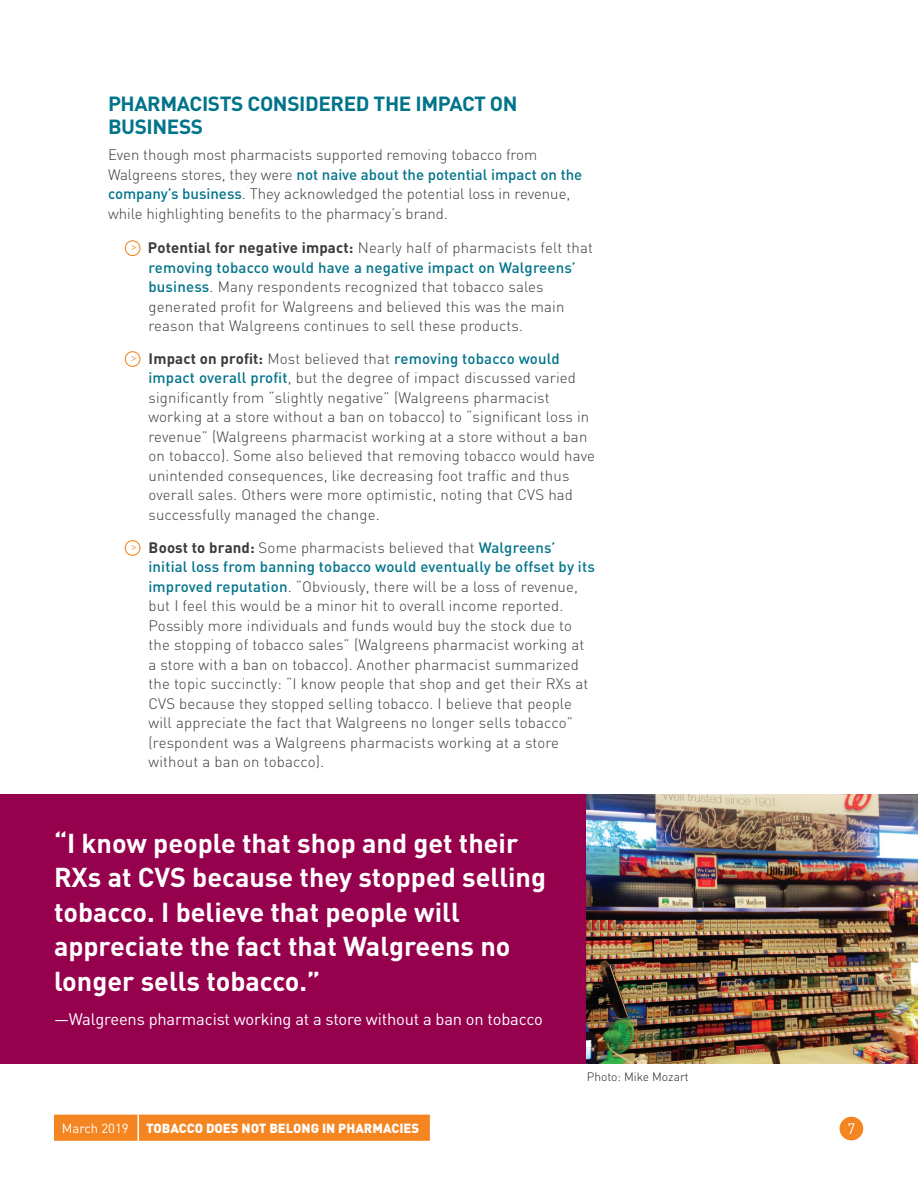
<style>
.page{position:relative;width:918px;height:1188px;background:#fff}
.page>*{position:absolute;margin:0;border:0;box-sizing:border-box;transform-origin:0 0}
.Callout{font:700 27px/34.5px "DIN";color:#fff}
.t1{font:700 20.25px/22.5px "DIN";letter-spacing:-.02em;color:#00748a}
.Callout-2{font:16.5px "DIN";letter-spacing:-.01em;color:#fff}
.Body{font:300 15px/19.5px "DIN";letter-spacing:.01em;color:#3c3a3b}
.t2{font:15px "DIN";color:#fff}
.t3{font:900 13.05px "DIN";color:#fff}
.t4{font:13.05px "DIN";color:#fff}
.t5{font:300 12px "DIN";color:#231f20}
.t6{font:700 9.6px "Minion Pro";color:#f58520}
.s1{font-weight:500;color:#00748a}
.s2{font-weight:700}
</style>
<div class="page">
<div style="left:840px;top:1117px;width:23px;height:23px;background:#f58520;border-radius:50%"></div>
<div style="left:54px;top:1115px;width:376px;height:26px;background:#f58520"></div>
<hr style="left:137px;top:1115px;width:2px;height:26px;background:#fff">
<div style="left:125px;top:240px;width:16px;height:16px;border:1px solid #f58520;border-radius:50%"></div>
<div style="left:125px;top:351px;width:16px;height:16px;border:1px solid #f58520;border-radius:50%"></div>
<div style="left:125px;top:540px;width:16px;height:16px;border:1px solid #f58520;border-radius:50%"></div>
<div style="left:0;top:794px;width:918px;height:270px;background:#96014d"></div>
<img style="left:587px;top:794px;width:331px;height:270px">
<h2 class="t1" style="left:108px;top:92px;width:411px">PHARMACISTS CONSIDERED THE IMPACT ON<br>BUSINESS</h2>
<p class="Body" style="left:108px;top:145px;width:476px">Even though most pharmacists supported removing tobacco from Walgreens stores, they were <span class="s1">not naive about the potential impact on the company’s business</span>. They acknowledged the potential loss in revenue, while highlighting benefits to the pharmacy’s brand.</p>
<p class="t6" style="left:131px;top:241px;width:7px">&gt;</p>
<p class="Body" style="left:148px;top:238px;width:447px"><span class="s2">Potential for negative impact:</span> Nearly half of pharmacists felt that <span class="s1">removing tobacco would have a negative impact on Walgreens’ business</span>. Many respondents recognized that tobacco sales generated profit for Walgreens and believed this was the main reason that Walgreens continues to sell these products.</p>
<p class="t6" style="left:131px;top:352px;width:7px">&gt;</p>
<p class="Body" style="left:148px;top:349px;width:448px"><span class="s2">Impact on profit:</span> Most believed that <span class="s1">removing tobacco would impact overall profit</span>, but the degree of impact discussed varied significantly from “slightly negative” (Walgreens pharmacist working at a store without a ban on tobacco) to “significant loss in revenue” (Walgreens pharmacist working at a store without a ban on tobacco). Some also believed that removing tobacco would have unintended consequences, like decreasing foot traffic and thus overall sales. Others were more optimistic, noting that CVS had successfully managed the change.</p>
<p class="t6" style="left:131px;top:540px;width:7px">&gt;</p>
<p class="Body" style="left:148px;top:538px;width:448px"><span class="s2">Boost to brand:</span> Some pharmacists believed that <span class="s1">Walgreens’ initial loss from banning tobacco would eventually be offset by its improved reputation</span>. “Obviously, there will be a loss of revenue, but I feel this would be a minor hit to overall income reported.<br>Possibly more individuals and funds would buy the stock due to the stopping of tobacco sales” (Walgreens pharmacist working at a store with a ban on tobacco). Another pharmacist summarized the topic succinctly: “I know people that shop and get their RXs at CVS because they stopped selling tobacco. I believe that people will appreciate the fact that Walgreens no longer sells tobacco” (respondent was a Walgreens pharmacists working at a store without a ban on tobacco).</p>
<p class="Callout" style="left:54px;top:825px;width:494px">“I know people that shop and get their RXs at CVS because they stopped selling tobacco. I believe that people will appreciate the fact that Walgreens no longer sells tobacco.”</p>
<p class="Callout-2" style="left:54px;top:1009px;width:490px">—Walgreens pharmacist working at a store without a ban on tobacco</p>
<p class="t5" style="left:587px;top:1069px;width:104px">Photo: Mike Mozart</p>
<p class="t4" style="left:62px;top:1120px;width:68px">March 2019</p>
<p class="t3" style="left:146px;top:1120px;width:275px">TOBACCO DOES NOT BELONG IN PHARMACIES</p>
<p class="t2" style="left:847px;top:1119px;width:9px">7</p>
</div>
